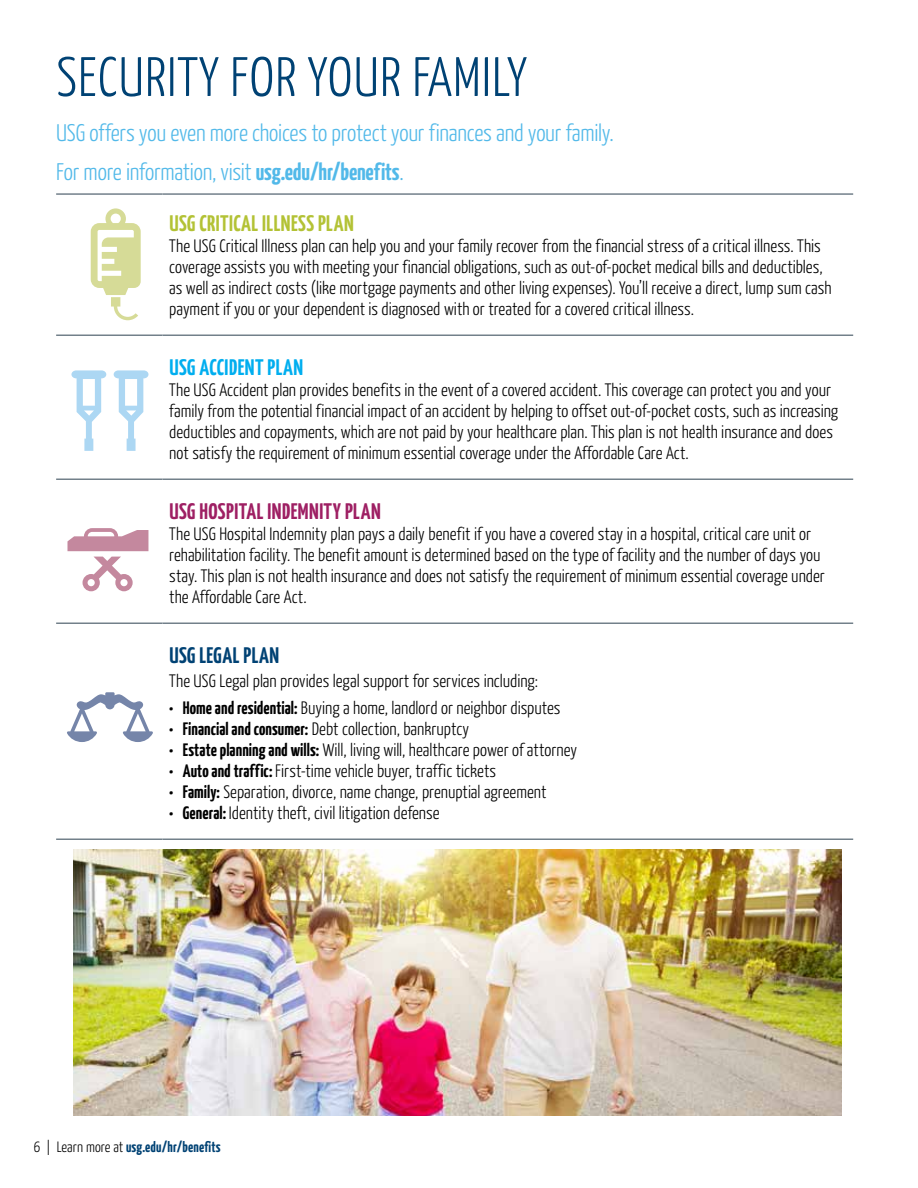
<style>
.page{position:relative;width:918px;height:1188px;background:#fff}
.page>*{position:absolute;margin:0;border:0;box-sizing:border-box;transform-origin:0 0}
.t1{font:300 55.5px "Yanone Kaffeesatz";letter-spacing:.02em;color:#004274}
.t2{font:300 24px/39px "Yanone Kaffeesatz";letter-spacing:-.01em;color:#52b9e9}
.t3{font:700 22.5px "Yanone Kaffeesatz";letter-spacing:.02em;color:#9e1f63}
.t4{font:700 22.5px "Yanone Kaffeesatz";letter-spacing:.02em;color:#b3c235}
.t5{font:700 22.5px "Yanone Kaffeesatz";letter-spacing:.02em;color:#00aeef}
.t6{font:700 22.5px "Yanone Kaffeesatz";letter-spacing:.02em;color:#004274}
.t7{font:300 18px/21px "Yanone Kaffeesatz";color:#000}
.t8{font:700 15px "Yanone Kaffeesatz";letter-spacing:.01em;color:#004274}
.s1{font-weight:700}
.s2{font-weight:300;color:#000}
</style>
<div class="page">
<hr style="left:56px;top:193px;width:107px;height:2px;background:#72808a">
<hr style="left:163px;top:193px;width:690px;height:2px;background:#72808a">
<hr style="left:56px;top:334px;width:107px;height:2px;background:#72808a">
<hr style="left:163px;top:334px;width:690px;height:2px;background:#72808a">
<hr style="left:56px;top:478px;width:107px;height:2px;background:#72808a">
<hr style="left:163px;top:478px;width:690px;height:2px;background:#72808a">
<hr style="left:56px;top:622px;width:107px;height:2px;background:#72808a">
<hr style="left:163px;top:622px;width:690px;height:2px;background:#72808a">
<hr style="left:56px;top:838px;width:107px;height:2px;background:#72808a">
<hr style="left:163px;top:838px;width:690px;height:2px;background:#72808a">
<svg style="left:67px;top:528px;width:81px;height:63px"></svg>
<svg style="left:67px;top:692px;width:86px;height:50px"></svg>
<svg style="left:71px;top:370px;width:78px;height:81px"></svg>
<svg style="left:91px;top:208px;width:50px;height:112px"></svg>
<img style="left:73px;top:850px;width:768px;height:266px">
<h1 class="t1" style="left:56px;top:43px;width:472px">SECURITY FOR YOUR FAMILY</h1>
<h2 class="t2" style="left:56px;top:112px;width:559px">USG offers you even more choices to protect your finances and your family.<br>For more information, visit <span class="s1">usg.edu/hr/benefits</span>.</h2>
<p class="t4" style="left:169px;top:209px;width:186px">USG CRITICAL ILLNESS PLAN</p>
<p class="t7" style="left:169px;top:235px;width:664px">The USG Critical Illness plan can help you and your family recover from the financial stress of a critical illness. This coverage assists you with meeting your financial obligations, such as out-of-pocket medical bills and deductibles, as well as indirect costs (like mortgage payments and other living expenses). You’ll receive a direct, lump sum cash payment if you or your dependent is diagnosed with or treated for a covered critical illness.</p>
<p class="t5" style="left:169px;top:353px;width:135px">USG ACCIDENT PLAN</p>
<p class="t7" style="left:169px;top:379px;width:670px">The USG Accident plan provides benefits in the event of a covered accident. This coverage can protect you and your family from the potential financial impact of an accident by helping to offset out-of-pocket costs, such as increasing deductibles and copayments, which are not paid by your healthcare plan. This plan is not health insurance and does not satisfy the requirement of minimum essential coverage under the Affordable Care Act.</p>
<p class="t3" style="left:169px;top:497px;width:213px">USG HOSPITAL INDEMNITY PLAN</p>
<p class="t7" style="left:169px;top:523px;width:657px">The USG Hospital Indemnity plan pays a daily benefit if you have a covered stay in a hospital, critical care unit or rehabilitation facility. The benefit amount is determined based on the type of facility and the number of days you stay. This plan is not health insurance and does not satisfy the requirement of minimum essential coverage under the Affordable Care Act.</p>
<p class="t6" style="left:169px;top:641px;width:111px">USG LEGAL PLAN</p>
<p class="t7" style="left:169px;top:670px;width:370px">The USG Legal plan provides legal support for services including:</p>
<p class="t7" style="left:169px;top:697px;width:393px"><span class="s1">• Home and residential:</span> Buying a home, landlord or neighbor disputes</p>
<p class="t7" style="left:169px;top:718px;width:301px"><span class="s1">• Financial and consumer:</span> Debt collection, bankruptcy</p>
<p class="t7" style="left:169px;top:739px;width:410px"><span class="s1">• Estate planning and wills:</span> Will, living will, healthcare power of attorney</p>
<p class="t7" style="left:169px;top:760px;width:328px"><span class="s1">• Auto and traffic:</span> First-time vehicle buyer, traffic tickets</p>
<p class="t7" style="left:169px;top:781px;width:379px"><span class="s1">• Family:</span> Separation, divorce, name change, prenuptial agreement</p>
<p class="t7" style="left:169px;top:802px;width:272px"><span class="s1">• General:</span> Identity theft, civil litigation defense</p>
<p class="t8" style="left:34px;top:1138px;width:188px"><span class="s2">6 | Learn more at</span> usg.edu/hr/benefits</p>
</div>
